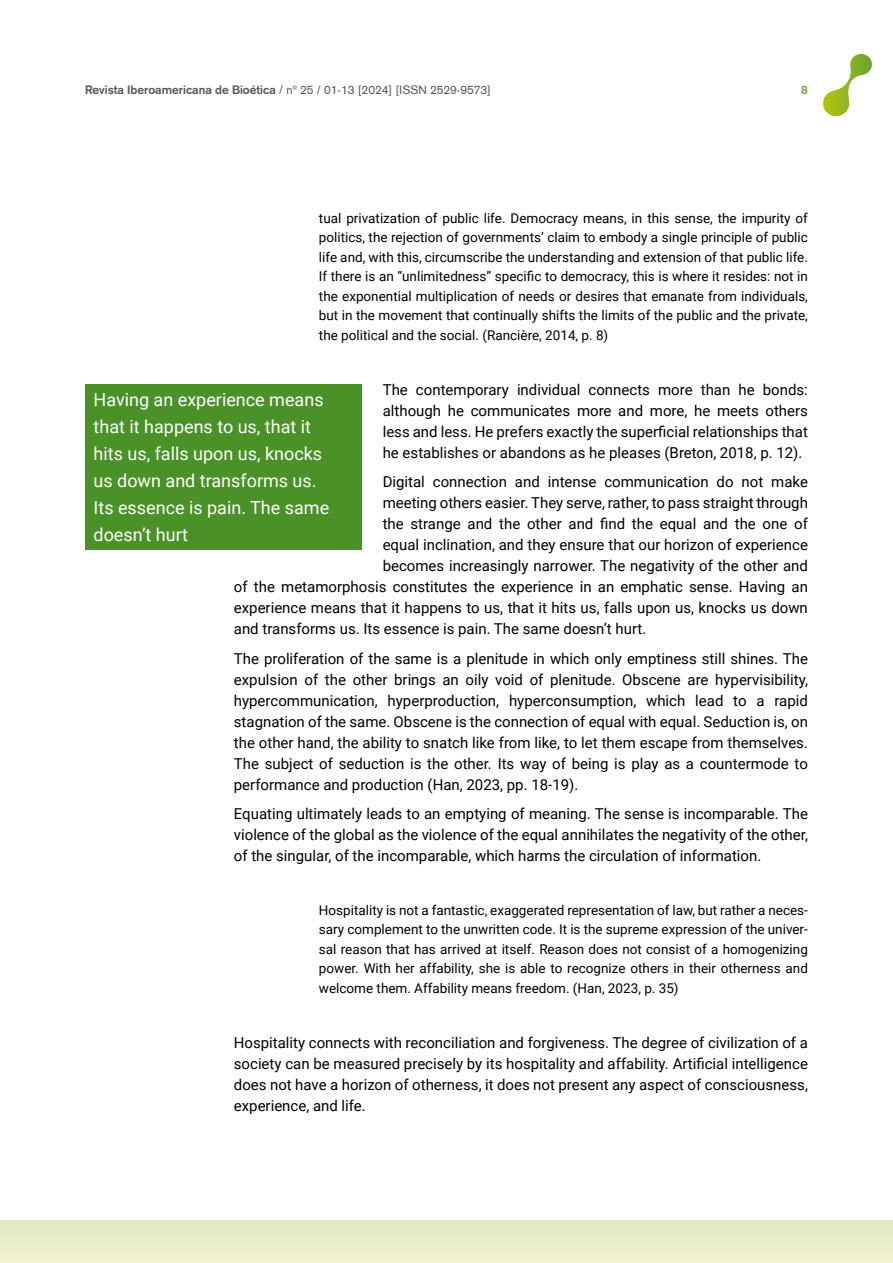
<style>
.page{position:relative;width:893px;height:1263px;background:#fff}
.page>*{position:absolute;margin:0;border:0;box-sizing:border-box;transform-origin:0 0}
.t1{font:18px/27px "Roboto";color:#fff}
.t2{font:15px/21px "Roboto";color:#000;text-align:justify}
.t3{font:13.5px/19.5px "Roboto";color:#000;text-align:justify}
.t4{font:12px "Akzidenz Grotesk";color:#575756}
.t5{font:700 12px "Akzidenz Grotesk";color:#74a54c}
.s1{font-weight:700}
</style>
<div class="page">
<div style="left:0;top:1220px;width:893px;height:43px;background:#e7edc8"></div>
<svg style="left:823px;top:54px;width:49px;height:62px"></svg>
<div style="left:85px;top:384px;width:276px;height:166px;background:#4a9228"></div>
<p class="t4" style="left:85px;top:83px;width:407px"><span class="s1">Revista Iberoamericana de Bioética</span> / nº 25 / 01-13 [2024] [ISSN 2529-9573]</p>
<p class="t5" style="left:801px;top:83px;width:8px">8</p>
<p class="t3" style="left:319px;top:208px;width:490px">tual privatization of public life. Democracy means, in this sense, the impurity of politics, the rejection of governments’ claim to embody a single principle of public life and, with this, circumscribe the understanding and extension of that public life.<br>If there is an “unlimitedness” specific to democracy, this is where it resides: not in the exponential multiplication of needs or desires that emanate from individuals, but in the movement that continually shifts the limits of the public and the private, the political and the social. (Rancière, 2014, p. 8)</p>
<p class="t2" style="left:383px;top:378px;width:427px">The contemporary individual connects more than he bonds: although he communicates more and more, he meets others less and less. He prefers exactly the superficial relationships that he establishes or abandons as he pleases (Breton, 2018, p. 12).</p>
<p class="t2" style="left:383px;top:471px;width:427px">Digital connection and intense communication do not make</p>
<p class="t2" style="left:383px;top:492px;width:427px">meeting others easier. They serve, rather, to pass straight through</p>
<p class="t2" style="left:383px;top:513px;width:427px">the strange and the other and find the equal and the one of</p>
<p class="t2" style="left:383px;top:534px;width:427px">equal inclination, and they ensure that our horizon of experience</p>
<p class="t2" style="left:383px;top:555px;width:427px">becomes increasingly narrower. The negativity of the other and</p>
<p class="t2" style="left:234px;top:576px;width:576px">of the metamorphosis constitutes the experience in an emphatic sense. Having an</p>
<p class="t2" style="left:234px;top:597px;width:576px">experience means that it happens to us, that it hits us, falls upon us, knocks us down</p>
<p class="t2" style="left:234px;top:618px;width:414px">and transforms us. Its essence is pain. The same doesn’t hurt.</p>
<p class="t2" style="left:234px;top:647px;width:576px">The proliferation of the same is a plenitude in which only emptiness still shines. The expulsion of the other brings an oily void of plenitude. Obscene are hypervisibility, hypercommunication, hyperproduction, hyperconsumption, which lead to a rapid stagnation of the same. Obscene is the connection of equal with equal. Seduction is, on the other hand, the ability to snatch like from like, to let them escape from themselves.<br>The subject of seduction is the other. Its way of being is play as a countermode to performance and production (Han, 2023, pp. 18-19).</p>
<p class="t2" style="left:234px;top:803px;width:576px">Equating ultimately leads to an emptying of meaning. The sense is incomparable. The violence of the global as the violence of the equal annihilates the negativity of the other, of the singular, of the incomparable, which harms the circulation of information.</p>
<p class="t3" style="left:319px;top:900px;width:490px">Hospitality is not a fantastic, exaggerated representation of law, but rather a neces&shy;sary complement to the unwritten code. It is the supreme expression of the univer&shy;sal reason that has arrived at itself. Reason does not consist of a homogenizing power. With her affability, she is able to recognize others in their otherness and welcome them. Affability means freedom. (Han, 2023, p. 35)</p>
<p class="t1" style="left:94px;top:386px;width:237px">Having an experience means that it happens to us, that it hits us, falls upon us, knocks us down and transforms us.<br>Its essence is pain. The same doesn’t hurt</p>
<p class="t2" style="left:234px;top:1031px;width:576px">Hospitality connects with reconciliation and forgiveness. The degree of civilization of a society can be measured precisely by its hospitality and affability. Artificial intelligence does not have a horizon of otherness, it does not present any aspect of consciousness, experience, and life.</p>
</div>
